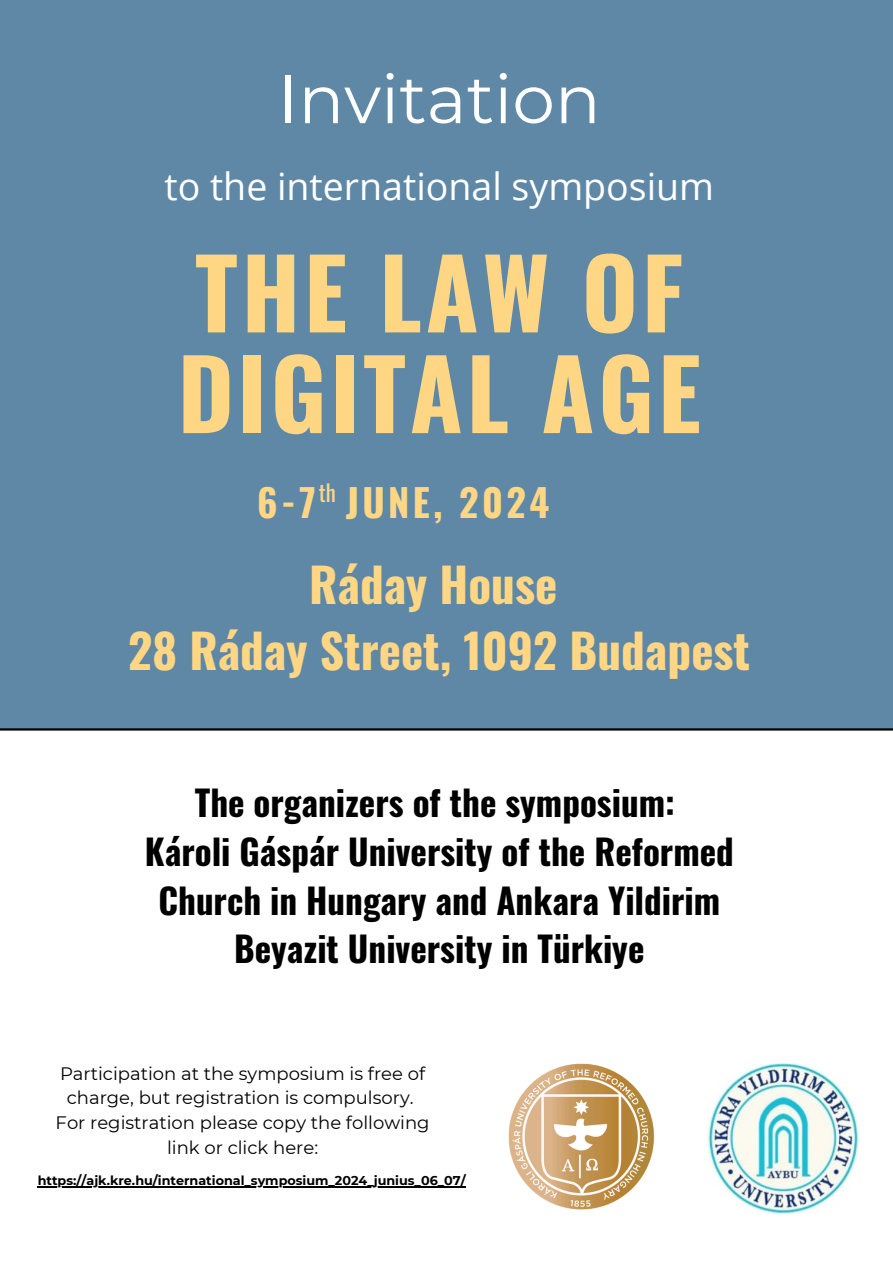
<style>
.page{position:relative;width:893px;height:1263px;background:#fff}
.page>*{position:absolute;margin:0;border:0;box-sizing:border-box;transform-origin:0 0}
.t1{font:700 96.07px/100.6px "Oswald";letter-spacing:.04em;color:#ffd684}
.t2{font:67.72px "Montserrat";color:#fff}
.t3{font:700 47.25px/65.8px "Oswald";color:#ffd684;text-align:center}
.t4{font:700 38.03px "Oswald";letter-spacing:.09em;color:#ffd684}
.t5{font:37.5px "Open Sans";color:#fff}
.t6{font:700 35.03px/48.8px "Oswald";color:#000;text-align:center}
.t7{font:22.5px "Oswald";color:#ffd684}
.t8{font:18px/24.8px "Montserrat";color:#000;text-align:center}
.t9{font:700 12.75px "Montserrat";color:#000}
</style>
<div class="page">
<img style="left:455px;top:1063px;width:200px;height:147px">
<div style="left:0;top:0;width:893px;height:729px;background:#5e88a6"></div>
<hr style="left:0;top:728px;width:893px;height:2px;background:#000">
<img style="left:707px;top:1063px;width:152px;height:150px">
<hr style="left:38px;top:1186px;width:428px;height:1px;background:#000">
<p class="t2" style="left:278px;top:58px;width:324px">Invitation</p>
<h3 class="t5" style="left:164px;top:160px;width:551px">to the international symposium</h3>
<h1 class="t1" style="left:178px;top:239px;width:525px">THE LAW OF<br>DIGITAL AGE</h1>
<p class="t7" style="left:319px;top:475px;width:18px">th</p>
<h4 class="t4" style="left:257px;top:473px;width:294px">6-7 JUNE, 2024</h4>
<p class="t3" style="left:128px;top:550px;width:623px">Ráday House<br>28 Ráday Street, 1092 Budapest</p>
<h5 class="t6" style="left:145px;top:777px;width:590px">The organizers of the symposium:<br>Károli Gáspár University of the Reformed Church in Hungary and Ankara Yildirim Beyazit University in Türkiye</h5>
<p class="t8" style="left:60px;top:1061px;width:367px">Participation at the symposium is free of charge, but registration is compulsory.</p>
<p class="t8" style="left:56px;top:1110px;width:375px">For registration please copy the following link or click here:</p>
<p class="t9" style="left:38px;top:1173px;width:429px">https://ajk.kre.hu/international_symposium_2024_junius_06_07/</p>
</div>
